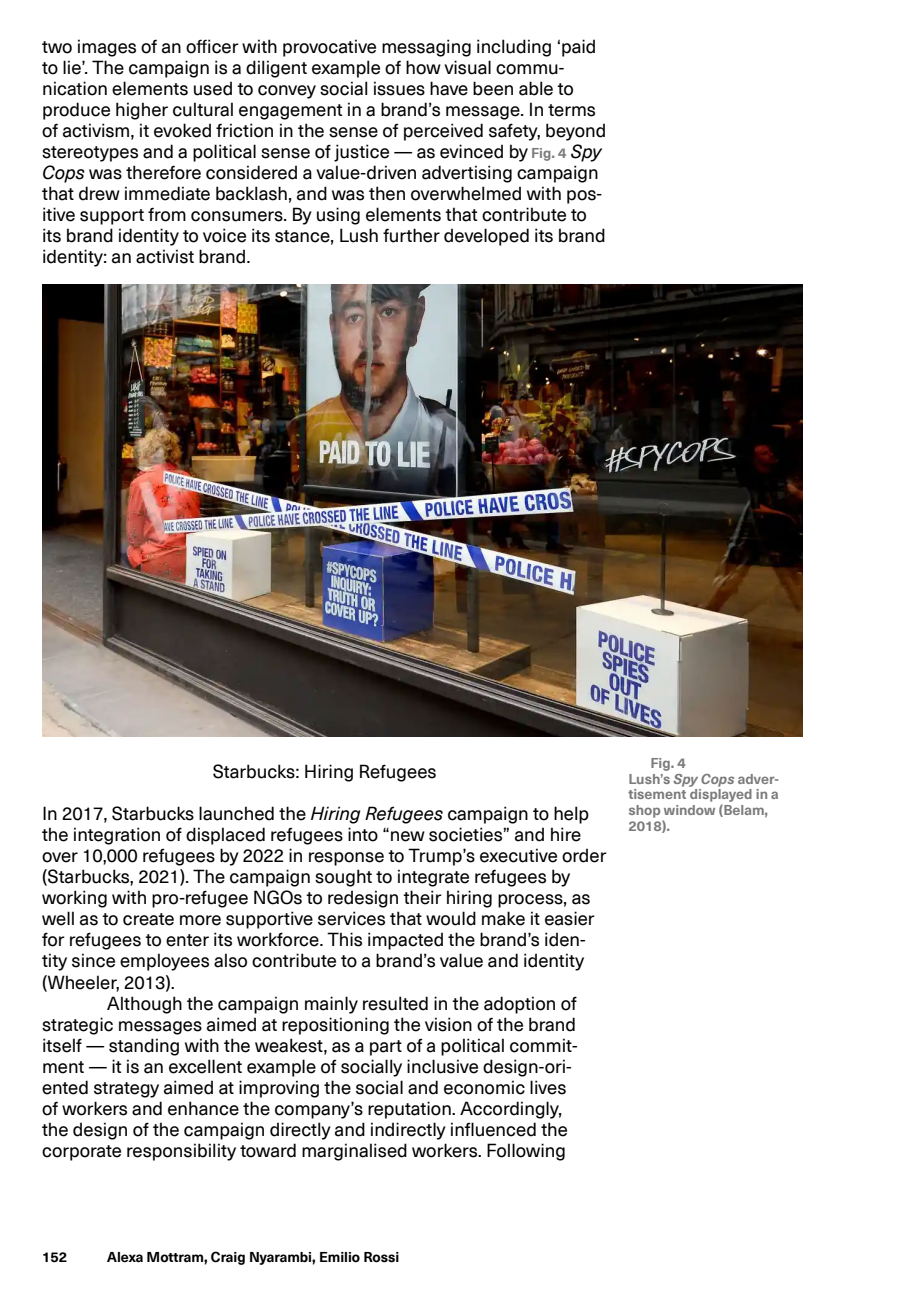
<style>
.page{position:relative;width:908px;height:1304px;background:#fff}
.page>*{position:absolute;margin:0;border:0;box-sizing:border-box;transform-origin:0 0}
.t1{font:18.4px/21px "Neue Haas Unica W1 G";color:#000}
.t2{font:700 14px/15.8px "Neue Haas Unica W1 G";color:#7c7b7b}
.t3{font:700 14px "Neue Haas Unica W1 G";color:#000}
.s1{font-family:"Neue Haas Unica Pro";font-weight:700;font-size:14px;color:#7c7b7b}
.s2{font-style:italic}
</style>
<div class="page">
<img style="left:42px;top:284px;width:760px;height:452px">
<p class="t1" style="left:42px;top:35px;width:565px">two images of an officer with provocative messaging including ‘paid to lie’. The campaign is a diligent example of how visual commu&shy;nication elements used to convey social issues have been able to produce higher cultural engagement in a brand’s message. In terms of activism, it evoked friction in the sense of perceived safety, beyond stereotypes and a political sense of justice — as evinced by <span class="s1">Fig. 4</span> <span class="s2">Spy Cops</span> was therefore considered a value-driven advertising campaign that drew immediate backlash, and was then overwhelmed with pos&shy;itive support from consumers. By using elements that contribute to its brand identity to voice its stance, Lush further developed its brand identity: an activist brand.</p>
<p class="t1" style="left:213px;top:760px;width:225px">Starbucks: Hiring Refugees</p>
<p class="t1" style="left:42px;top:802px;width:548px">In 2017, Starbucks launched the <span class="s2">Hiring Refugees</span> campaign to help</p>
<p class="t1" style="left:42px;top:823px;width:540px">the integration of displaced refugees into “new societies” and hire</p>
<p class="t1" style="left:42px;top:844px;width:565px">over 10,000 refugees by 2022 in response to Trump’s executive order</p>
<p class="t1" style="left:42px;top:865px;width:529px">(Starbucks, 2021). The campaign sought to integrate refugees by</p>
<p class="t1" style="left:42px;top:886px;width:549px">working with pro-refugee NGOs to redesign their hiring process, as</p>
<p class="t1" style="left:42px;top:907px;width:553px">well as to create more supportive services that would make it easier</p>
<p class="t1" style="left:42px;top:928px;width:545px">for refugees to enter its workforce. This impacted the brand’s iden-</p>
<p class="t1" style="left:42px;top:949px;width:543px">tity since employees also contribute to a brand’s value and identity</p>
<p class="t1" style="left:42px;top:970px;width:134px">(Wheeler, 2013).</p>
<p class="t1" style="left:107px;top:991px;width:471px">Although the campaign mainly resulted in the adoption of</p>
<p class="t1" style="left:42px;top:1013px;width:535px">strategic messages aimed at repositioning the vision of the brand</p>
<p class="t1" style="left:42px;top:1034px;width:536px">itself — standing with the weakest, as a part of a political commit-</p>
<p class="t1" style="left:42px;top:1055px;width:531px">ment — it is an excellent example of socially inclusive design-ori-</p>
<p class="t1" style="left:42px;top:1076px;width:525px">ented strategy aimed at improving the social and economic lives</p>
<p class="t1" style="left:42px;top:1097px;width:521px">of workers and enhance the company’s reputation. Accordingly,</p>
<p class="t1" style="left:42px;top:1118px;width:527px">the design of the campaign directly and indirectly influenced the</p>
<p class="t1" style="left:42px;top:1139px;width:525px">corporate responsibility toward marginalised workers. Following</p>
<p class="t2" style="left:628px;top:754px;width:152px;text-indent:22px">Fig. 4<br>Lush’s <span class="s2">Spy Cops</span> adver&shy;tisement displayed in a shop window (Belam,<br>2018).</p>
<p class="t3" style="left:42px;top:1246px;width:27px">152</p>
<p class="t3" style="left:107px;top:1246px;width:293px">Alexa Mottram, Craig Nyarambi, Emilio Rossi</p>
</div>
